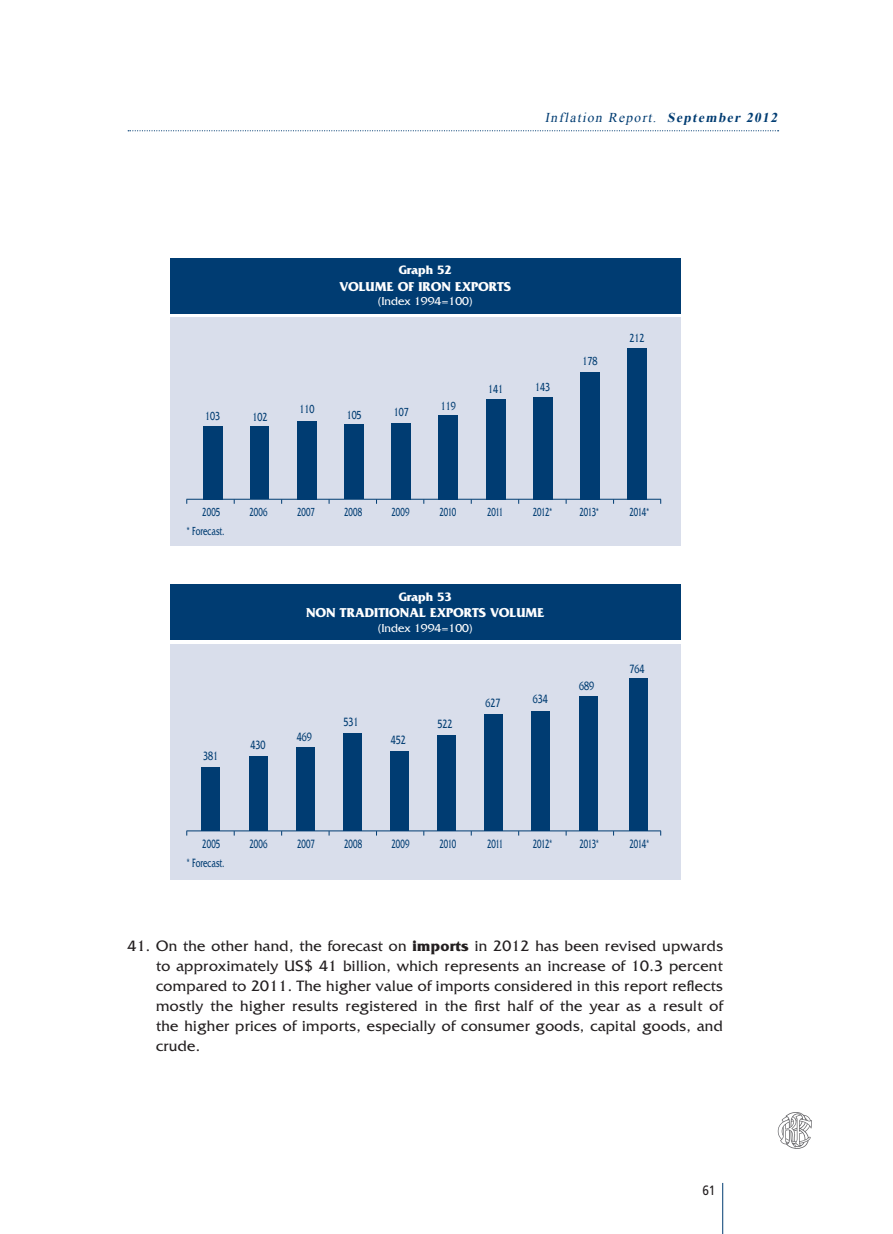
<style>
.page{position:relative;width:893px;height:1234px;background:#fff}
.page>*{position:absolute;margin:0;border:0;box-sizing:border-box;transform-origin:0 0}
.t1{font:15.75px/20.1px "Friz Quadrata";letter-spacing:.02em;color:#231f20;text-align:justify}
.t2{font:700 13.5px "Friz Quadrata";color:#fff}
.t3{font:italic 13.5px "Times New Roman";color:#003c72}
.t4{font:13.5px "Frutiger";color:#231f20;scale:.88 1}
.t5{font:700 12.75px "Friz Quadrata";color:#fff}
.t6{font:12.6px "Friz Quadrata";color:#003c72;scale:.62 1}
.t7{font:12.6px "Friz Quadrata";color:#003c72;scale:.71 1}
.t8{font:12.6px "Friz Quadrata";color:#003c72;scale:.67 1}
.t9{font:12.3px "Friz Quadrata";color:#003c72;scale:.64 1}
.t10{font:12.3px "Friz Quadrata";color:#003c72;scale:.73 1}
.t11{font:12.3px "Friz Quadrata";color:#003c72;scale:.68 1}
.t12{font:12px "Friz Quadrata";color:#fff}
.s1{font-weight:700}
</style>
<div class="page">
<svg style="left:128px;top:130px;width:651px;height:1px"></svg>
<hr style="left:722px;top:1182px;width:1px;height:51px;background:#003c72">
<svg style="left:778px;top:1112px;width:34px;height:37px"></svg>
<div style="left:170px;top:644px;width:510px;height:234px;background:#d9deeb"></div>
<div style="left:170px;top:584px;width:510px;height:55px;background:#003c72"></div>
<hr style="left:186px;top:830px;width:475px;height:1px;background:#003c72">
<div style="left:201px;top:766px;width:19px;height:64px;background:#003c72"></div>
<div style="left:249px;top:755px;width:19px;height:75px;background:#003c72"></div>
<div style="left:296px;top:747px;width:19px;height:83px;background:#003c72"></div>
<div style="left:343px;top:733px;width:19px;height:97px;background:#003c72"></div>
<div style="left:390px;top:750px;width:19px;height:80px;background:#003c72"></div>
<div style="left:437px;top:735px;width:19px;height:95px;background:#003c72"></div>
<div style="left:484px;top:714px;width:19px;height:116px;background:#003c72"></div>
<div style="left:531px;top:710px;width:19px;height:120px;background:#003c72"></div>
<div style="left:579px;top:696px;width:18px;height:134px;background:#003c72"></div>
<div style="left:629px;top:678px;width:18px;height:152px;background:#003c72"></div>
<div style="left:170px;top:317px;width:510px;height:229px;background:#d9deeb"></div>
<div style="left:170px;top:258px;width:510px;height:55px;background:#003c72"></div>
<hr style="left:186px;top:499px;width:475px;height:1px;background:#003c72">
<div style="left:203px;top:426px;width:19px;height:73px;background:#003c72"></div>
<div style="left:250px;top:426px;width:19px;height:73px;background:#003c72"></div>
<div style="left:297px;top:421px;width:20px;height:78px;background:#003c72"></div>
<div style="left:345px;top:424px;width:19px;height:75px;background:#003c72"></div>
<div style="left:392px;top:423px;width:19px;height:76px;background:#003c72"></div>
<div style="left:439px;top:414px;width:19px;height:85px;background:#003c72"></div>
<div style="left:486px;top:399px;width:19px;height:100px;background:#003c72"></div>
<div style="left:533px;top:397px;width:19px;height:102px;background:#003c72"></div>
<div style="left:580px;top:372px;width:19px;height:127px;background:#003c72"></div>
<div style="left:627px;top:348px;width:19px;height:151px;background:#003c72"></div>
<p class="t3" style="left:545px;top:108px;width:237px">Inflation Report. <span class="s1">September 2012</span></p>
<p class="t5" style="left:399px;top:263px;width:54px">Graph 52</p>
<p class="t2" style="left:339px;top:278px;width:173px">VOLUME OF IRON EXPORTS</p>
<p class="t12" style="left:378px;top:294px;width:96px">(Index 1994=100)</p>
<p class="t10" style="left:582px;top:354px;width:22px">178</p>
<p class="t10" style="left:630px;top:331px;width:22px">212</p>
<p class="t10" style="left:205px;top:409px;width:22px">103</p>
<p class="t10" style="left:252px;top:410px;width:22px">102</p>
<p class="t10" style="left:299px;top:402px;width:22px">110</p>
<p class="t10" style="left:347px;top:408px;width:22px">105</p>
<p class="t10" style="left:394px;top:405px;width:22px">107</p>
<p class="t10" style="left:441px;top:399px;width:22px">119</p>
<p class="t10" style="left:488px;top:382px;width:22px">141</p>
<p class="t10" style="left:535px;top:380px;width:22px">143</p>
<p class="t9" style="left:202px;top:504px;width:30px">2005</p>
<p class="t9" style="left:250px;top:504px;width:30px">2006</p>
<p class="t9" style="left:297px;top:504px;width:29px">2007</p>
<p class="t9" style="left:344px;top:504px;width:30px">2008</p>
<p class="t9" style="left:392px;top:504px;width:30px">2009</p>
<p class="t9" style="left:439px;top:504px;width:28px">2010</p>
<p class="t9" style="left:487px;top:504px;width:27px">2011</p>
<p class="t9" style="left:533px;top:504px;width:32px">2012*</p>
<p class="t9" style="left:580px;top:504px;width:32px">2013*</p>
<p class="t9" style="left:630px;top:504px;width:32px">2014*</p>
<p class="t11" style="left:186px;top:524px;width:58px">* Forecast.</p>
<p class="t7" style="left:203px;top:748px;width:23px">381</p>
<p class="t7" style="left:250px;top:737px;width:23px">430</p>
<p class="t5" style="left:399px;top:589px;width:54px">Graph 53</p>
<p class="t2" style="left:306px;top:605px;width:240px">NON TRADITIONAL EXPORTS VOLUME</p>
<p class="t12" style="left:378px;top:620px;width:96px">(Index 1994=100)</p>
<p class="t7" style="left:297px;top:729px;width:23px">469</p>
<p class="t7" style="left:344px;top:714px;width:23px">531</p>
<p class="t7" style="left:391px;top:732px;width:23px">452</p>
<p class="t7" style="left:438px;top:716px;width:23px">522</p>
<p class="t7" style="left:486px;top:696px;width:23px">627</p>
<p class="t7" style="left:533px;top:692px;width:23px">634</p>
<p class="t7" style="left:579px;top:678px;width:23px">689</p>
<p class="t7" style="left:630px;top:661px;width:23px">764</p>
<p class="t6" style="left:202px;top:836px;width:30px">2005</p>
<p class="t6" style="left:250px;top:836px;width:31px">2006</p>
<p class="t6" style="left:297px;top:836px;width:30px">2007</p>
<p class="t6" style="left:344px;top:836px;width:31px">2008</p>
<p class="t6" style="left:392px;top:836px;width:31px">2009</p>
<p class="t6" style="left:439px;top:836px;width:29px">2010</p>
<p class="t6" style="left:487px;top:836px;width:28px">2011</p>
<p class="t6" style="left:533px;top:836px;width:33px">2012*</p>
<p class="t6" style="left:580px;top:836px;width:33px">2013*</p>
<p class="t6" style="left:630px;top:836px;width:33px">2014*</p>
<p class="t8" style="left:186px;top:856px;width:58px">* Forecast.</p>
<p class="t1" style="left:156px;top:935px;width:568px;text-indent:-29px">41. On the other hand, the forecast on <span class="s1">imports</span> in 2012 has been revised upwards to approximately US$ 41 billion, which represents an increase of 10.3 percent compared to 2011. The higher value of imports considered in this report reflects mostly the higher results registered in the first half of the year as a result of the higher prices of imports, especially of consumer goods, capital goods, and crude.</p>
<p class="t4" style="left:702px;top:1182px;width:16px">61</p>
</div>
